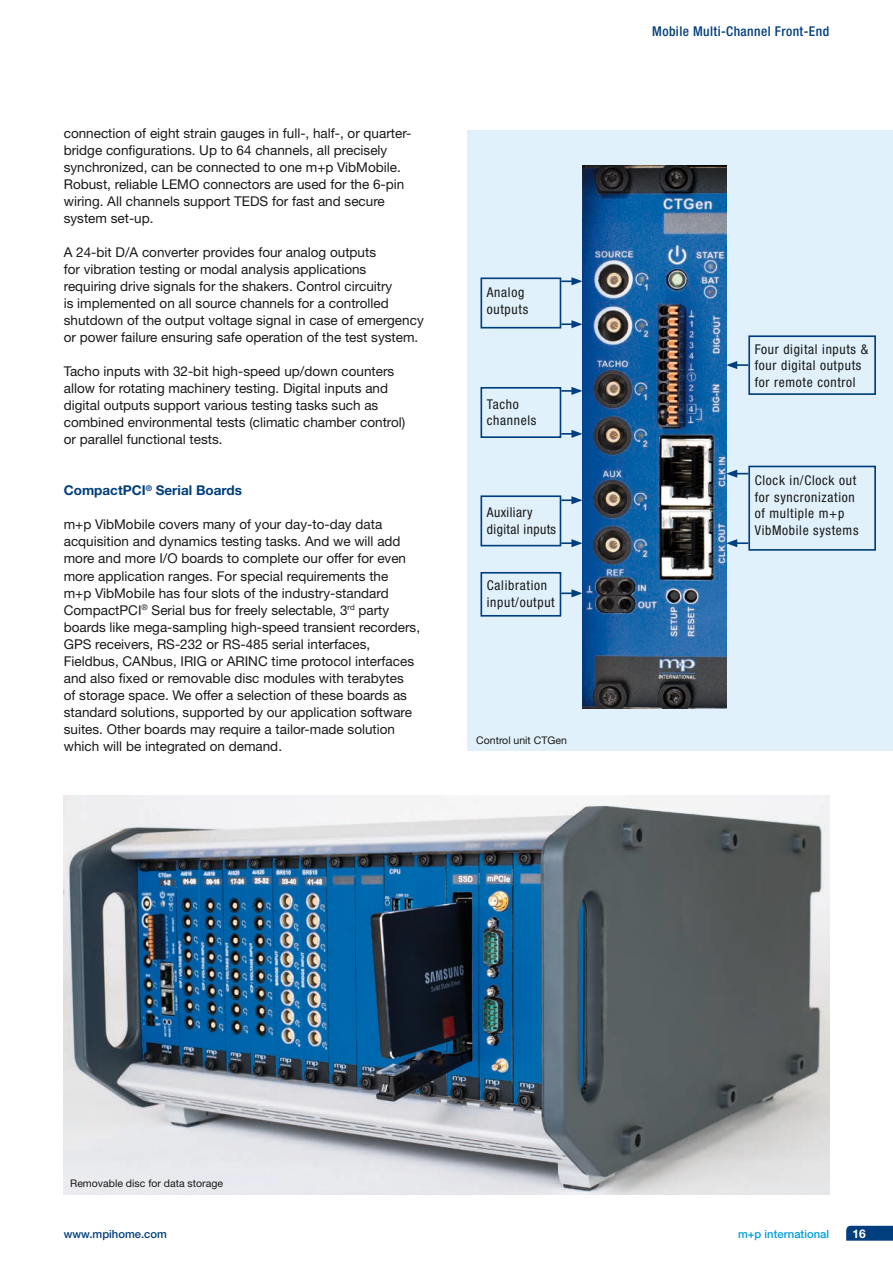
<style>
.page{position:relative;width:893px;height:1263px;background:#fff}
.page>*{position:absolute;margin:0;border:0;box-sizing:border-box;transform-origin:0 0}
.t1{font:13.5px/17px "Helvetica Neue LT";color:#1a1918}
.t2{font:condensed 13.5px/16.5px "Helvetica Neue";letter-spacing:.05em;color:#1a1918}
.t3{font:500 condensed 13.5px "Helvetica Neue";letter-spacing:.03em;color:#003e7d}
.t4{font:700 13.5px "Helvetica Neue LT";color:#003e7d}
.t5{font:condensed 13.5px/16.5px "Helvetica Neue";letter-spacing:.03em;color:#1a1918}
.t6{font:700 12px "Helvetica Neue LT";color:#fff}
.t7{font:500 11.25px "Helvetica Neue LT";color:#009dde}
.t8{font:500 11.25px "Helvetica Neue LT";color:#003e7d}
.t9{font:10.5px "Helvetica Neue LT";color:#1a1918}
</style>
<div class="page">
<svg style="left:846px;top:1226px;width:47px;height:15px"></svg>
<img style="left:64px;top:795px;width:765px;height:400px">
<div style="left:468px;top:130px;width:425px;height:620px;background:#e0f1fb"></div>
<img style="left:583px;top:166px;width:143px;height:543px">
<div style="left:748px;top:335px;width:128px;height:60px;border:2px solid #003e7d"></div>
<div style="left:480px;top:277px;width:81px;height:51px;border:2px solid #003e7d"></div>
<div style="left:480px;top:387px;width:81px;height:51px;border:2px solid #003e7d"></div>
<div style="left:480px;top:495px;width:81px;height:51px;border:2px solid #003e7d"></div>
<div style="left:480px;top:572px;width:81px;height:45px;border:2px solid #003e7d"></div>
<div style="left:748px;top:466px;width:128px;height:85px;border:2px solid #003e7d"></div>
<svg style="left:726px;top:361px;width:22px;height:8px"></svg>
<svg style="left:726px;top:470px;width:22px;height:8px"></svg>
<svg style="left:726px;top:539px;width:22px;height:8px"></svg>
<svg style="left:561px;top:277px;width:22px;height:8px"></svg>
<svg style="left:561px;top:387px;width:22px;height:8px"></svg>
<svg style="left:561px;top:496px;width:22px;height:8px"></svg>
<svg style="left:561px;top:320px;width:22px;height:8px"></svg>
<svg style="left:561px;top:430px;width:22px;height:8px"></svg>
<svg style="left:561px;top:539px;width:22px;height:8px"></svg>
<svg style="left:561px;top:589px;width:22px;height:8px"></svg>
<p class="t1" style="left:64px;top:125px;width:349px">connection of eight strain gauges in full-, half-, or quarter&shy;bridge configurations. Up to 64 channels, all precisely synchronized, can be connected to one m+p VibMobile.<br>Robust, reliable LEMO connectors are used for the 6-pin wiring. All channels support TEDS for fast and secure system set-up.</p>
<p class="t1" style="left:64px;top:244px;width:361px">A 24-bit D/A converter provides four analog outputs<br>for vibration testing or modal analysis applications<br>requiring drive signals for the shakers. Control circuitry<br>is implemented on all source channels for a controlled shutdown of the output voltage signal in case of emergency or power failure ensuring safe operation of the test system.</p>
<p class="t1" style="left:64px;top:363px;width:343px">Tacho inputs with 32-bit high-speed up/down counters allow for rotating machinery testing. Digital inputs and digital outputs support various testing tasks such as combined environmental tests (climatic chamber control) or parallel functional tests.</p>
<p class="t4" style="left:64px;top:482px;width:180px">CompactPCI<sup>®</sup> Serial Boards</p>
<p class="t1" style="left:64px;top:516px;width:358px">m+p VibMobile covers many of your day-to-day data acquisition and dynamics testing tasks. And we will add more and more I/O boards to complete our offer for even more application ranges. For special requirements the<br>m+p VibMobile has four slots of the industry-standard CompactPCI<sup>®</sup> Serial bus for freely selectable, 3<sup>rd</sup> party boards like mega-sampling high-speed transient recorders, GPS receivers, RS-232 or RS-485 serial interfaces, Fieldbus, CANbus, IRIG or ARINC time protocol interfaces and also fixed or removable disc modules with terabytes<br>of storage space. We offer a selection of these boards as standard solutions, supported by our application software suites. Other boards may require a tailor-made solution which will be integrated on demand.</p>
<p class="t2" style="left:487px;top:284px;width:43px">Analog outputs</p>
<p class="t2" style="left:487px;top:395px;width:51px">Tacho channels</p>
<p class="t5" style="left:487px;top:504px;width:71px">Auxiliary digital inputs</p>
<p class="t2" style="left:487px;top:577px;width:69px">Calibration input/output</p>
<p class="t9" style="left:476px;top:734px;width:92px">Control unit CTGen</p>
<p class="t3" style="left:652px;top:23px;width:178px">Mobile Multi-Channel Front-End</p>
<p class="t2" style="left:755px;top:341px;width:115px">Four digital inputs &amp; four digital outputs for remote control</p>
<p class="t2" style="left:755px;top:472px;width:105px">Clock in/Clock out for syncronization of multiple m+p<br>VibMobile systems</p>
<p class="t9" style="left:70px;top:1177px;width:154px">Removable disc for data storage</p>
<p class="t8" style="left:64px;top:1227px;width:105px">www.mpihome.com</p>
<p class="t7" style="left:738px;top:1227px;width:93px">m+p international</p>
<p class="t6" style="left:853px;top:1226px;width:15px">16</p>
</div>
